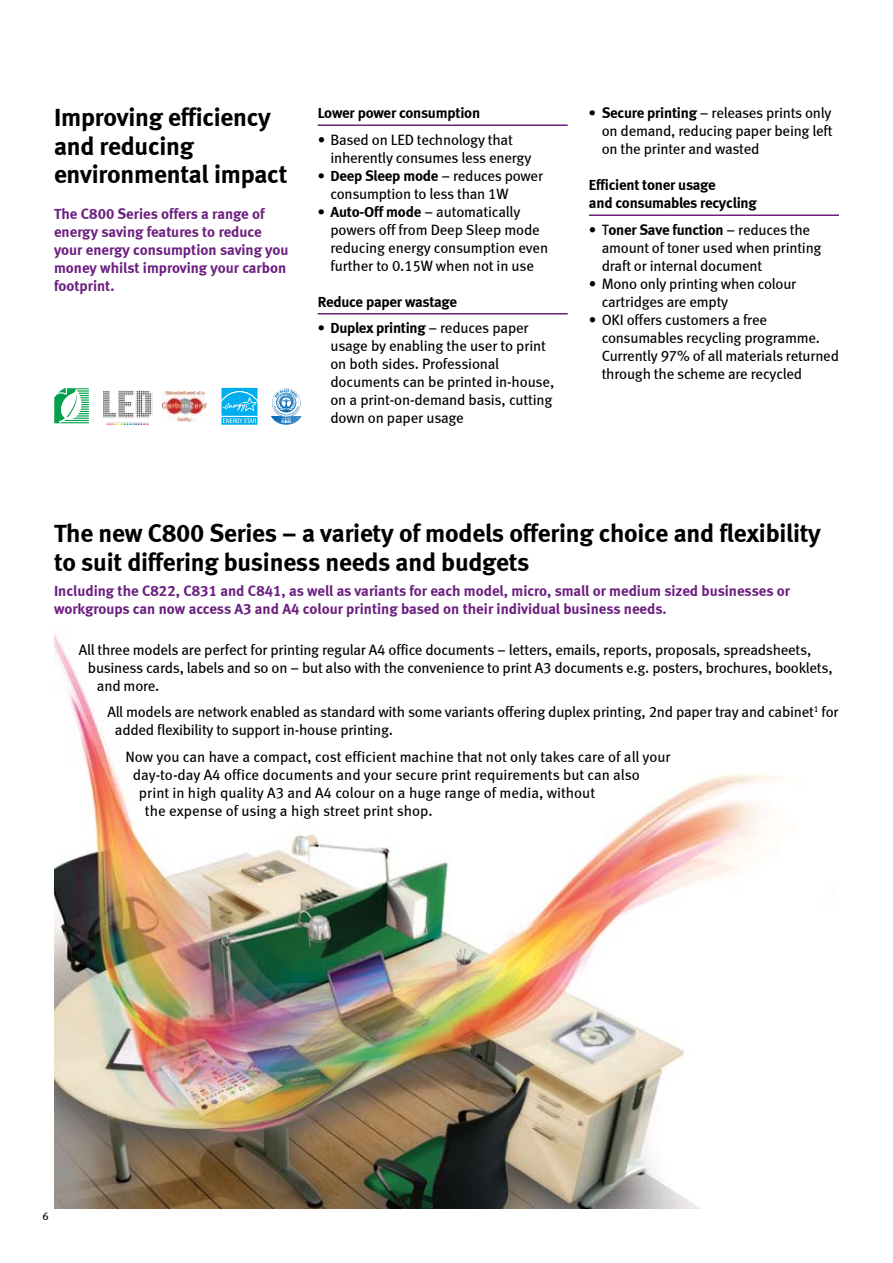
<style>
.page{position:relative;width:893px;height:1263px;background:#fff}
.page>*{position:absolute;margin:0;border:0;box-sizing:border-box;transform-origin:0 0}
.t1{font:25.5px/28.5px "Meta Bold LF";letter-spacing:-.01em;color:#000}
.t2{font:15px/18px "Meta Book LF";letter-spacing:-.015em;color:#000}
.t3{font:15px/18px "Meta Bold LF";color:#6c207f}
.t4{font:15px/18px "Meta Bold LF";letter-spacing:-.015em;color:#000}
.s1{font-family:"Meta Book LF"}
.s2{font-family:"Meta Bold LF"}
</style>
<div class="page">
<img style="left:54px;top:633px;width:725px;height:576px">
<hr style="left:318px;top:124px;width:250px;height:2px;background:#6c207f">
<hr style="left:318px;top:313px;width:250px;height:1px;background:#6c207f">
<hr style="left:589px;top:214px;width:250px;height:2px;background:#6c207f">
<img style="left:162px;top:391px;width:44px;height:30px">
<div style="left:221px;top:387px;width:36px;height:30px;background:#dcf3fc"></div>
<svg style="left:221px;top:388px;width:36px;height:37px"></svg>
<svg style="left:271px;top:389px;width:31px;height:36px"></svg>
<img style="left:103px;top:390px;width:50px;height:34px">
<svg style="left:54px;top:388px;width:35px;height:35px"></svg>
<h1 class="t1" style="left:54px;top:103px;width:235px">Improving efficiency and reducing environmental impact</h1>
<p class="t3" style="left:54px;top:205px;width:236px">The C800 Series offers a range of energy saving features to reduce your energy consumption saving you money whilst improving your carbon footprint.</p>
<p class="t4" style="left:318px;top:104px;width:164px">Lower power consumption</p>
<p class="t2" style="left:330px;top:130px;width:202px;text-indent:-13px">• Based on LED technology that inherently consumes less energy</p>
<p class="t4" style="left:318px;top:166px;width:227px">• Deep Sleep mode <span class="s1">– reduces power</span></p>
<p class="t2" style="left:330px;top:184px;width:180px">consumption to less than 1W</p>
<p class="t2" style="left:330px;top:202px;width:219px;text-indent:-13px"><span class="s2">• Auto-Off mode</span> – automatically powers off from Deep Sleep mode reducing energy consumption even further to 0.15W when not in use</p>
<p class="t4" style="left:318px;top:292px;width:141px">Reduce paper wastage</p>
<p class="t4" style="left:318px;top:319px;width:213px">• Duplex printing <span class="s1">– reduces paper</span></p>
<p class="t2" style="left:330px;top:337px;width:225px">usage by enabling the user to print on both sides. Professional documents can be printed in-house, on a print-on-demand basis, cutting down on paper usage</p>
<p class="t2" style="left:602px;top:104px;width:232px;text-align:justify;text-indent:-13px"><span class="s2">• Secure printing</span> – releases prints only on demand, reducing paper being left on the printer and wasted</p>
<p class="t4" style="left:589px;top:176px;width:169px">Efficient toner usage<br>and consumables recycling</p>
<p class="t4" style="left:589px;top:220px;width:223px"><span class="s1">• T</span>oner Save function <span class="s1">– reduces the</span></p>
<p class="t2" style="left:602px;top:238px;width:221px">amount of toner used when printing draft or internal document</p>
<p class="t2" style="left:602px;top:274px;width:196px;text-indent:-13px">• Mono only printing when colour cartridges are empty</p>
<p class="t2" style="left:602px;top:310px;width:239px;text-indent:-13px">• OKI offers customers a free consumables recycling programme.<br>Currently 97% of all materials returned through the scheme are recycled</p>
<h1 class="t1" style="left:54px;top:519px;width:768px">The new C800 Series – a variety of models offering choice and flexibility to suit differing business needs and budgets</h1>
<p class="t3" style="left:54px;top:581px;width:737px">Including the C822, C831 and C841, as well as variants for each model, micro, small or medium sized businesses or workgroups can now access A3 and A4 colour printing based on their individual business needs.</p>
<p class="t2" style="left:79px;top:640px;width:734px">All three models are perfect for printing regular A4 office documents – letters, emails, reports, proposals, spreadsheets,</p>
<p class="t2" style="left:88px;top:658px;width:746px">business cards, labels and so on – but also with the convenience to print A3 documents e.g. posters, brochures, booklets,</p>
<p class="t2" style="left:97px;top:676px;width:64px">and more.</p>
<p class="t2" style="left:115px;top:703px;width:725px;text-indent:-8px">All models are network enabled as standard with some variants offering duplex printing, 2nd paper tray and cabinet<sup>1</sup> for added flexibility to support in-house printing.</p>
<p class="t2" style="left:125px;top:747px;width:547px">Now you can have a compact, cost efficient machine that not only takes care of all your</p>
<p class="t2" style="left:133px;top:765px;width:509px">day-to-day A4 office documents and your secure print requirements but can also</p>
<p class="t2" style="left:139px;top:783px;width:458px">print in high quality A3 and A4 colour on a huge range of media, without</p>
<p class="t2" style="left:145px;top:801px;width:289px">the expense of using a high street print shop.</p>
</div>
